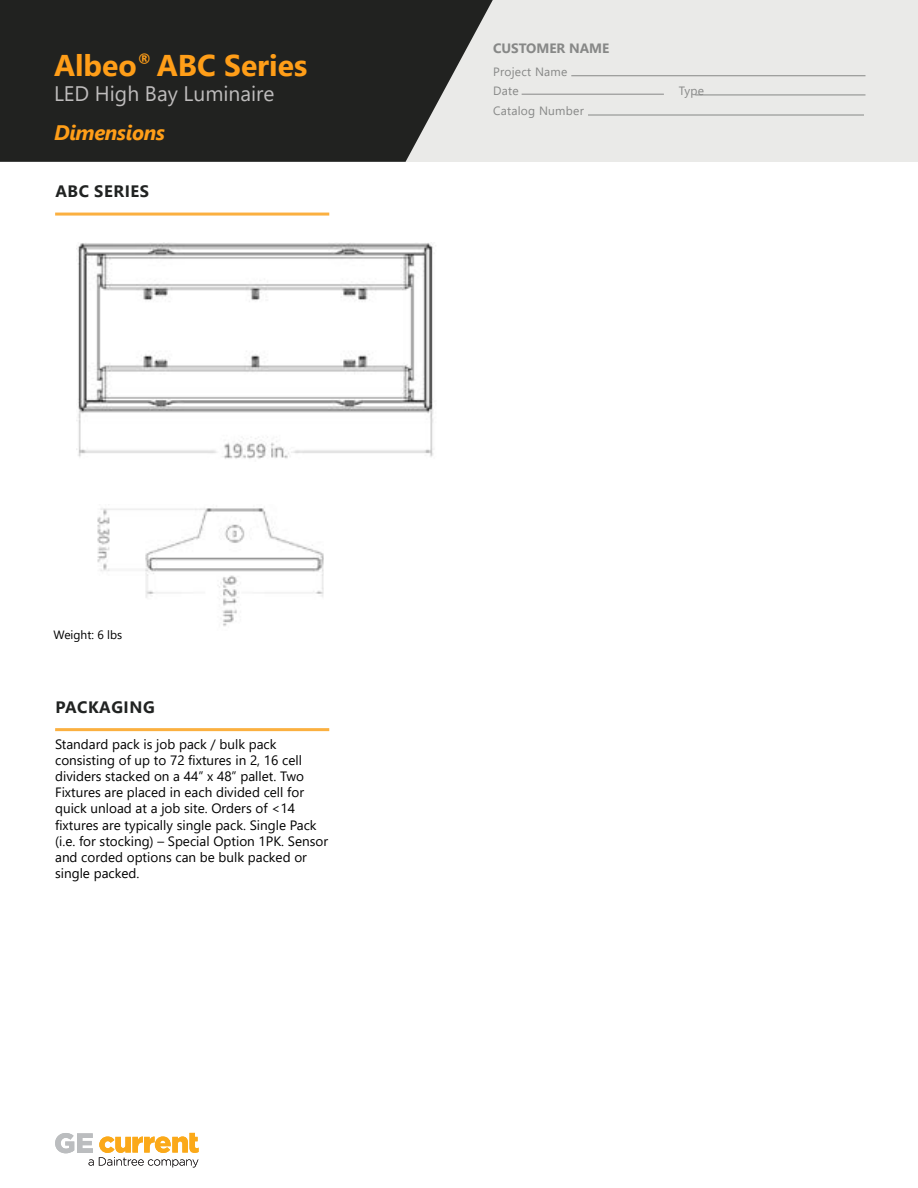
<style>
.page{position:relative;width:918px;height:1188px;background:#fff}
.page>*{position:absolute;margin:0;border:0;box-sizing:border-box;transform-origin:0 0}
.t1{font:700 30px "Segoe UI";color:#ff9e18}
.t2{font:21px "Segoe UI";color:#bebcbc}
.t3{font:italic 700 21px "Segoe UI";letter-spacing:-.02em;color:#ff9e18}
.t4{font:700 16.5px "Segoe UI";letter-spacing:.035em;color:#212322}
.t5{font:13.5px/16.2px "Segoe UI";color:#000}
.t6{font:700 13.5px "Segoe UI";color:#878887}
.t7{font:12px/19.5px "Segoe UI";letter-spacing:.02em;color:#878887}
.t8{font:12px "Segoe UI";color:#000}
</style>
<div class="page">
<div style="left:0;top:0;width:918px;height:162px;background:#eaeae8"></div>
<svg style="left:0;top:0;width:493px;height:162px;background:#333331"></svg>
<hr style="left:571px;top:75px;width:295px;height:1px;background:#878887">
<hr style="left:522px;top:94px;width:142px;height:1px;background:#878887">
<hr style="left:695px;top:95px;width:170px;height:1px;background:#878887">
<hr style="left:588px;top:115px;width:276px;height:1px;background:#878887">
<svg style="left:55px;top:1133px;width:144px;height:34px"></svg>
<hr style="left:55px;top:213px;width:274px;height:3px;background:#fbb040">
<hr style="left:55px;top:728px;width:274px;height:3px;background:#fbb040">
<img style="left:77px;top:243px;width:358px;height:216px">
<img style="left:97px;top:508px;width:227px;height:119px">
<h1 class="t1" style="left:54px;top:37px;width:255px">Albeo<sup>®</sup> ABC Series</h1>
<h2 class="t2" style="left:54px;top:74px;width:222px">LED High Bay Luminaire</h2>
<h2 class="t3" style="left:54px;top:113px;width:113px">Dimensions</h2>
<p class="t4" style="left:55px;top:176px;width:95px">ABC SERIES</p>
<p class="t6" style="left:493px;top:36px;width:118px">CUSTOMER NAME</p>
<p class="t7" style="left:493px;top:61px;width:76px">Project Name<br>Date</p>
<p class="t7" style="left:493px;top:100px;width:92px">Catalog Number</p>
<p class="t7" style="left:679px;top:80px;width:27px">Type</p>
<p class="t8" style="left:54px;top:623px;width:70px">Weight: 6 lbs</p>
<p class="t4" style="left:55px;top:692px;width:101px">PACKAGING</p>
<p class="t5" style="left:55px;top:734px;width:274px">Standard pack is job pack / bulk pack consisting of up to 72 fixtures in 2, 16 cell dividers stacked on a 44” x 48” pallet. Two Fixtures are placed in each divided cell for quick unload at a job site. Orders of &lt;14 fixtures are typically single pack. Single Pack (i.e. for stocking) – Special Option 1PK. Sensor and corded options can be bulk packed or single packed.</p>
</div>
